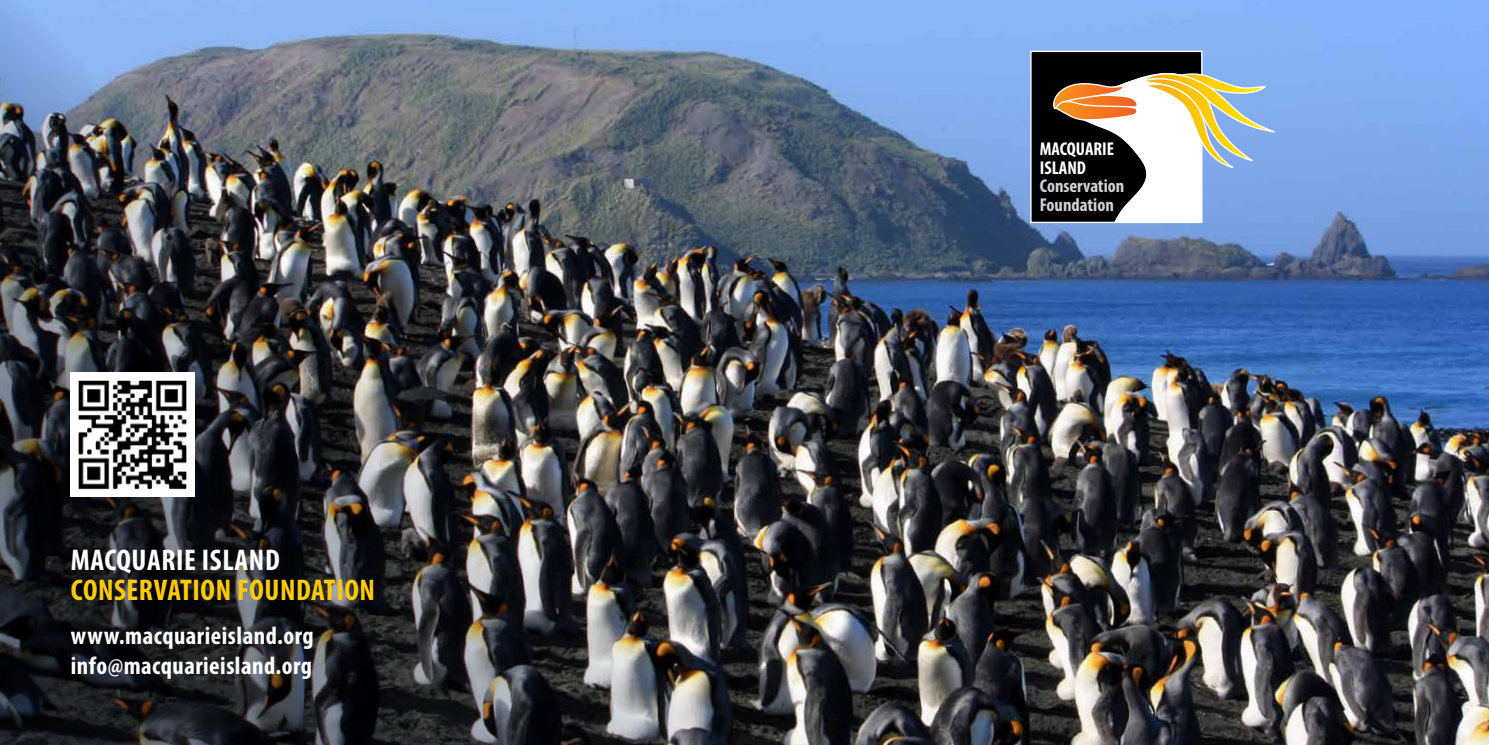
<style>
.page{position:relative;width:1489px;height:745px;background:#fff}
.page>*{position:absolute;margin:0;border:0;box-sizing:border-box;transform-origin:0 0}
.BODY{font:700 condensed 30px/30px "Myriad Pro";letter-spacing:.02em;color:#ffcb05}
.BODY-2{font:700 condensed 25px/30px "Myriad Pro";letter-spacing:.02em;color:#fff}
.t1{font:700 condensed 18.62px/18.5px "Myriad Pro";color:#d1d3d4}
.s1{color:#fff}
</style>
<div class="page">
<img style="left:0;top:0;width:1488px;height:744px">
<svg style="left:1029px;top:50px;width:246px;height:173px"></svg>
<img style="left:71px;top:372px;width:124px;height:124px">
<p class="BODY" style="left:71px;top:543px;width:305px"><span class="s1">MACQUARIE ISLAND<br></span>CONSERVATION FOUNDATION</p>
<p class="BODY-2" style="left:71px;top:619px;width:244px">www.macquarieisland.org info@macquarieisland.org</p>
<p class="t1" style="left:1039px;top:139px;width:86px"><span class="s1">MACQUARIE<br>ISLAND<br></span>Conservation<br>Foundation</p>
</div>
